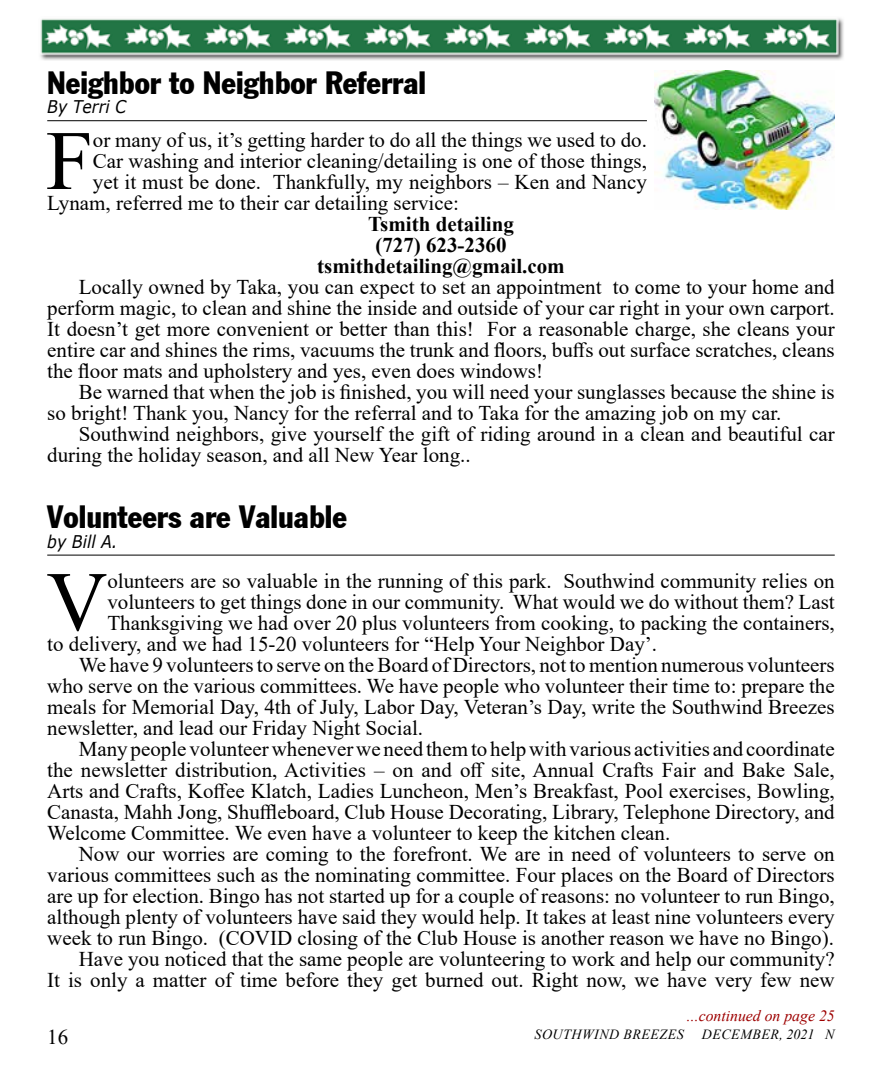
<style>
.page{position:relative;width:882px;height:1071px;background:#fff}
.page>*{position:absolute;margin:0;border:0;box-sizing:border-box;transform-origin:0 0}
.t1{font:84.35px "Times New Roman";color:#000}
.t2{font:31.5px "Franklin Gothic Condensed";color:#000}
.t3{font:21px/21px "Times New Roman";color:#000}
.t4{font:700 21px/21px "Times New Roman";color:#000;text-align:center}
.t5{font:italic 17.5px "Verdana";color:#000;scale:.9 1}
.t6{font:italic 15.75px "Times New Roman";color:#9e0000}
.t7{font:italic 14px "Times New Roman";letter-spacing:.035em;color:#000}
</style>
<div class="page">
<img style="left:40px;top:18px;width:804px;height:42px">
<hr style="left:47px;top:120px;width:600px;height:1px;background:#000">
<img style="left:655px;top:71px;width:180px;height:139px">
<hr style="left:47px;top:555px;width:788px;height:1px;background:#000">
<h2 class="t2" style="left:47px;top:64px;width:380px">Neighbor to Neighbor Referral</h2>
<p class="t5" style="left:47px;top:95px;width:89px">By Terri C</p>
<h1 class="t1" style="left:46px;top:101px;width:48px">F</h1>
<p class="t3" style="left:93px;top:129px;width:556px">or many of us, it’s getting harder to do all the things we used to do.</p>
<p class="t3" style="left:93px;top:150px;width:556px">Car washing and interior cleaning/detailing is one of those things,</p>
<p class="t3" style="left:93px;top:171px;width:556px">yet it must be done. Thankfully, my neighbors – Ken and Nancy</p>
<p class="t3" style="left:47px;top:192px;width:413px">Lynam, referred me to their car detailing service:</p>
<p class="t4" style="left:317px;top:213px;width:249px">Tsmith detailing<br>(727) 623-2360 tsmithdetailing@gmail.com</p>
<p class="t3" style="left:47px;top:276px;width:789px;text-align:justify;text-indent:32px">Locally owned by Taka, you can expect to set an appointment to come to your home and perform magic, to clean and shine the inside and outside of your car right in your own carport.<br>It doesn’t get more convenient or better than this! For a reasonable charge, she cleans your entire car and shines the rims, vacuums the trunk and floors, buffs out surface scratches, cleans the floor mats and upholstery and yes, even does windows!</p>
<p class="t3" style="left:47px;top:381px;width:789px;text-indent:32px">Be warned that when the job is finished, you will need your sunglasses because the shine is so bright! Thank you, Nancy for the referral and to Taka for the amazing job on my car.</p>
<p class="t3" style="left:47px;top:423px;width:789px;text-indent:32px">Southwind neighbors, give yourself the gift of riding around in a clean and beautiful car during the holiday season, and all New Year long..</p>
<h2 class="t2" style="left:47px;top:498px;width:301px">Volunteers are Valuable</h2>
<p class="t5" style="left:47px;top:529px;width:80px">by Bill A.</p>
<h1 class="t1" style="left:47px;top:542px;width:62px">V</h1>
<p class="t3" style="left:107px;top:570px;width:729px">olunteers are so valuable in the running of this park. Southwind community relies on</p>
<p class="t3" style="left:107px;top:591px;width:729px">volunteers to get things done in our community. What would we do without them? Last</p>
<p class="t3" style="left:107px;top:612px;width:729px">Thanksgiving we had over 20 plus volunteers from cooking, to packing the containers,</p>
<p class="t3" style="left:47px;top:633px;width:611px">to delivery, and we had 15-20 volunteers for “Help Your Neighbor Day’.</p>
<p class="t3" style="left:79px;top:654px;width:758px">We have 9 volunteers to serve on the Board of Directors, not to mention numerous volunteers</p>
<p class="t3" style="left:47px;top:675px;width:789px">who serve on the various committees. We have people who volunteer their time to: prepare the</p>
<p class="t3" style="left:47px;top:696px;width:789px">meals for Memorial Day, 4th of July, Labor Day, Veteran’s Day, write the Southwind Breezes</p>
<p class="t3" style="left:47px;top:717px;width:377px">newsletter, and lead our Friday Night Social.</p>
<p class="t3" style="left:79px;top:738px;width:758px">Many people volunteer whenever we need them to help with various activities and coordinate</p>
<p class="t3" style="left:47px;top:759px;width:789px">the newsletter distribution, Activities – on and off site, Annual Crafts Fair and Bake Sale,</p>
<p class="t3" style="left:47px;top:780px;width:789px">Arts and Crafts, Koffee Klatch, Ladies Luncheon, Men’s Breakfast, Pool exercises, Bowling,</p>
<p class="t3" style="left:47px;top:801px;width:789px">Canasta, Mahh Jong, Shuffleboard, Club House Decorating, Library, Telephone Directory, and</p>
<p class="t3" style="left:47px;top:822px;width:625px">Welcome Committee. We even have a volunteer to keep the kitchen clean.</p>
<p class="t3" style="left:79px;top:843px;width:757px">Now our worries are coming to the forefront. We are in need of volunteers to serve on</p>
<p class="t3" style="left:47px;top:864px;width:789px">various committees such as the nominating committee. Four places on the Board of Directors</p>
<p class="t3" style="left:47px;top:885px;width:789px">are up for election. Bingo has not started up for a couple of reasons: no volunteer to run Bingo,</p>
<p class="t3" style="left:47px;top:906px;width:789px">although plenty of volunteers have said they would help. It takes at least nine volunteers every</p>
<p class="t3" style="left:47px;top:927px;width:788px">week to run Bingo. (COVID closing of the Club House is another reason we have no Bingo).</p>
<p class="t3" style="left:79px;top:948px;width:758px">Have you noticed that the same people are volunteering to work and help our community?</p>
<p class="t3" style="left:47px;top:969px;width:789px">It is only a matter of time before they get burned out. Right now, we have very few new</p>
<p class="t6" style="left:687px;top:1005px;width:149px">...continued on page 25</p>
<p class="t3" style="left:47px;top:1025px;width:22px">16</p>
<p class="t7" style="left:535px;top:1024px;width:151px">SOUTHWIND BREEZES</p>
<p class="t7" style="left:702px;top:1024px;width:134px">DECEMBER, 2021 N</p>
</div>
